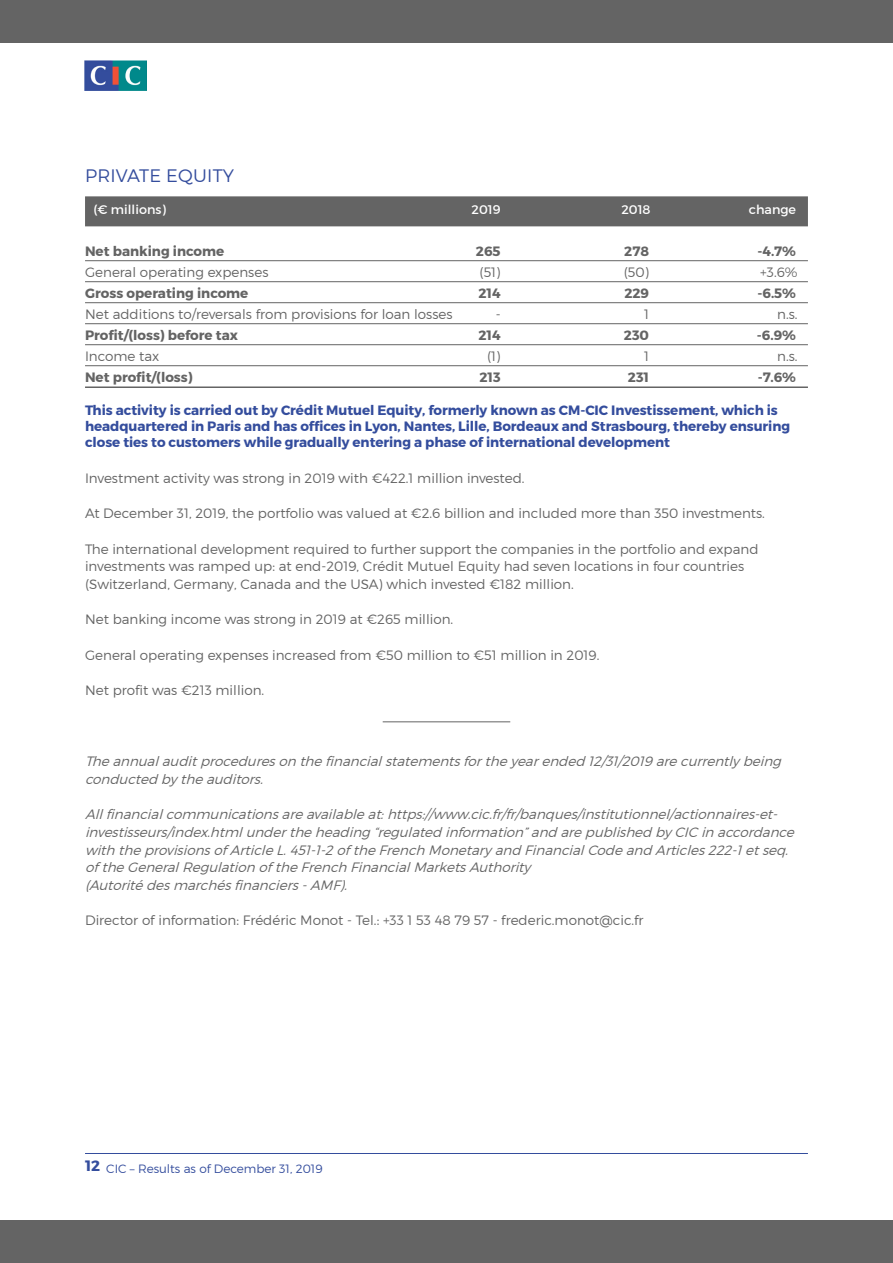
<style>
.page{position:relative;width:893px;height:1263px;background:#fff}
.page>*{position:absolute;margin:0;border:0;box-sizing:border-box;transform-origin:0 0}
.INTER_NIVO_3{font:300 18px "Montserrat";letter-spacing:.01em;color:#344d9d}
.BODY{font:300 13.5px "Montserrat";color:#646464}
.BODY-2{font:italic 300 13.5px/17.7px "Montserrat";letter-spacing:-.01em;color:#646464}
.CHAPO_METIER_BARRE{font:700 13.5px/16.2px "Montserrat";letter-spacing:-.005em;color:#344d9d}
.TABLO_CHIFFR_CLES_3{font:700 13.5px "Montserrat";color:#646464}
.TABLO_CHIFFR_CLES_3-2{font:300 13.5px "Montserrat";color:#646464}
.TABLO_3_COL_EN_MIL{font:12.75px "Montserrat";color:#fff}
.t1{font:300 12px "Montserrat";color:#344d9d}
</style>
<div class="page">
<img style="left:84px;top:61px;width:63px;height:30px">
<hr style="left:85px;top:1153px;width:723px;height:1px;background:#344d9d">
<div style="left:0;top:0;width:893px;height:43px;background:#646464"></div>
<div style="left:0;top:1220px;width:893px;height:43px;background:#646464"></div>
<div style="left:85px;top:196px;width:723px;height:30px;background:#646464"></div>
<hr style="left:85px;top:260px;width:723px;height:1px;background:#646464">
<hr style="left:85px;top:281px;width:723px;height:1px;background:#646464">
<hr style="left:85px;top:302px;width:723px;height:1px;background:#646464">
<hr style="left:85px;top:323px;width:723px;height:1px;background:#646464">
<hr style="left:85px;top:344px;width:723px;height:1px;background:#646464">
<hr style="left:85px;top:365px;width:723px;height:1px;background:#646464">
<hr style="left:85px;top:386px;width:723px;height:2px;background:#646464">
<hr style="left:383px;top:721px;width:127px;height:1px;background:#646464">
<p class="INTER_NIVO_3" style="left:85px;top:165px;width:151px">PRIVATE EQUITY</p>
<p class="TABLO_3_COL_EN_MIL" style="left:94px;top:201px;width:74px">(€ millions)</p>
<p class="TABLO_3_COL_EN_MIL" style="left:471px;top:201px;width:31px">2019</p>
<p class="TABLO_3_COL_EN_MIL" style="left:621px;top:201px;width:31px">2018</p>
<p class="TABLO_3_COL_EN_MIL" style="left:749px;top:201px;width:49px">change</p>
<p class="TABLO_CHIFFR_CLES_3" style="left:85px;top:243px;width:141px">Net banking income</p>
<p class="TABLO_CHIFFR_CLES_3" style="left:476px;top:243px;width:26px">265</p>
<p class="TABLO_CHIFFR_CLES_3" style="left:624px;top:243px;width:26px">278</p>
<p class="TABLO_CHIFFR_CLES_3" style="left:757px;top:243px;width:40px">-4.7%</p>
<p class="TABLO_CHIFFR_CLES_3-2" style="left:85px;top:264px;width:185px">General operating expenses</p>
<p class="TABLO_CHIFFR_CLES_3-2" style="left:480px;top:264px;width:23px">(51)</p>
<p class="TABLO_CHIFFR_CLES_3-2" style="left:624px;top:264px;width:27px">(50)</p>
<p class="TABLO_CHIFFR_CLES_3-2" style="left:760px;top:264px;width:39px">+3.6%</p>
<p class="TABLO_CHIFFR_CLES_3" style="left:85px;top:285px;width:165px">Gross operating income</p>
<p class="TABLO_CHIFFR_CLES_3" style="left:478px;top:285px;width:24px">214</p>
<p class="TABLO_CHIFFR_CLES_3" style="left:624px;top:285px;width:26px">229</p>
<p class="TABLO_CHIFFR_CLES_3" style="left:757px;top:285px;width:40px">-6.5%</p>
<p class="TABLO_CHIFFR_CLES_3-2" style="left:85px;top:306px;width:369px">Net additions to/reversals from provisions for loan losses</p>
<p class="TABLO_CHIFFR_CLES_3-2" style="left:496px;top:306px;width:6px">-</p>
<p class="TABLO_CHIFFR_CLES_3-2" style="left:644px;top:306px;width:7px">1</p>
<p class="TABLO_CHIFFR_CLES_3-2" style="left:777px;top:306px;width:22px">n.s.</p>
<p class="TABLO_CHIFFR_CLES_3" style="left:85px;top:327px;width:154px">Profit/(loss) before tax</p>
<p class="TABLO_CHIFFR_CLES_3" style="left:478px;top:327px;width:24px">214</p>
<p class="TABLO_CHIFFR_CLES_3" style="left:624px;top:327px;width:27px">230</p>
<p class="TABLO_CHIFFR_CLES_3" style="left:757px;top:327px;width:41px">-6.9%</p>
<p class="TABLO_CHIFFR_CLES_3-2" style="left:85px;top:348px;width:76px">Income tax</p>
<p class="TABLO_CHIFFR_CLES_3-2" style="left:487px;top:348px;width:15px">(1)</p>
<p class="TABLO_CHIFFR_CLES_3-2" style="left:644px;top:348px;width:7px">1</p>
<p class="TABLO_CHIFFR_CLES_3-2" style="left:777px;top:348px;width:22px">n.s.</p>
<p class="TABLO_CHIFFR_CLES_3" style="left:85px;top:369px;width:109px">Net profit/(loss)</p>
<p class="TABLO_CHIFFR_CLES_3" style="left:479px;top:369px;width:23px">213</p>
<p class="TABLO_CHIFFR_CLES_3" style="left:628px;top:369px;width:23px">231</p>
<p class="TABLO_CHIFFR_CLES_3" style="left:758px;top:369px;width:40px">-7.6%</p>
<p class="CHAPO_METIER_BARRE" style="left:85px;top:402px;width:707px">This activity is carried out by Crédit Mutuel Equity, formerly known as CM-CIC Investissement, which is headquartered in Paris and has offices in Lyon, Nantes, Lille, Bordeaux and Strasbourg, thereby ensuring close ties to customers while gradually entering a phase of international development</p>
<p class="BODY" style="left:85px;top:470px;width:441px">Investment activity was strong in 2019 with €422.1 million invested.</p>
<p class="BODY" style="left:85px;top:505px;width:681px">At December 31, 2019, the portfolio was valued at €2.6 billion and included more than 350 investments.</p>
<p class="BODY" style="left:85px;top:540px;width:675px">The international development required to further support the companies in the portfolio and expand</p>
<p class="BODY" style="left:85px;top:558px;width:661px">investments was ramped up: at end-2019, Crédit Mutuel Equity had seven locations in four countries</p>
<p class="BODY" style="left:85px;top:576px;width:490px">(Switzerland, Germany, Canada and the USA) which invested €182 million.</p>
<p class="BODY" style="left:85px;top:611px;width:370px">Net banking income was strong in 2019 at €265 million.</p>
<p class="BODY" style="left:85px;top:647px;width:516px">General operating expenses increased from €50 million to €51 million in 2019.</p>
<p class="BODY" style="left:85px;top:682px;width:181px">Net profit was €213 million.</p>
<p class="BODY-2" style="left:85px;top:752px;width:702px">Theannualauditprocedureson thefinancialstatementsfortheyearended 12/31/2019 arecurrently being conducted by theauditors.</p>
<p class="BODY-2" style="left:85px;top:805px;width:698px">Allfinancialcommunicationsareavailableat:https://www.cic.fr/fr/banques/institutionnel/actionnaires-et-</p>
<p class="BODY-2" style="left:85px;top:823px;width:714px">investisseurs/index.htmlundertheheading “regulated information”and arepublished by CIC in accordance with theprovisionsof ArticleL.451-1-2of theFrench Monetary and FinancialCodeand Articles222-1etseq. of theGeneralRegulation of theFrench FinancialMarketsAuthority (Autoritédesmarchésfinanciers-AMF).</p>
<p class="BODY" style="left:85px;top:912px;width:560px">Director of information: Frédéric Monot - Tel.: +33 1 53 48 79 57 - frederic.monot@cic.fr</p>
<p class="t1" style="left:85px;top:1161px;width:239px"><sup>12</sup> CIC – Results as of December 31, 2019</p>
</div>
